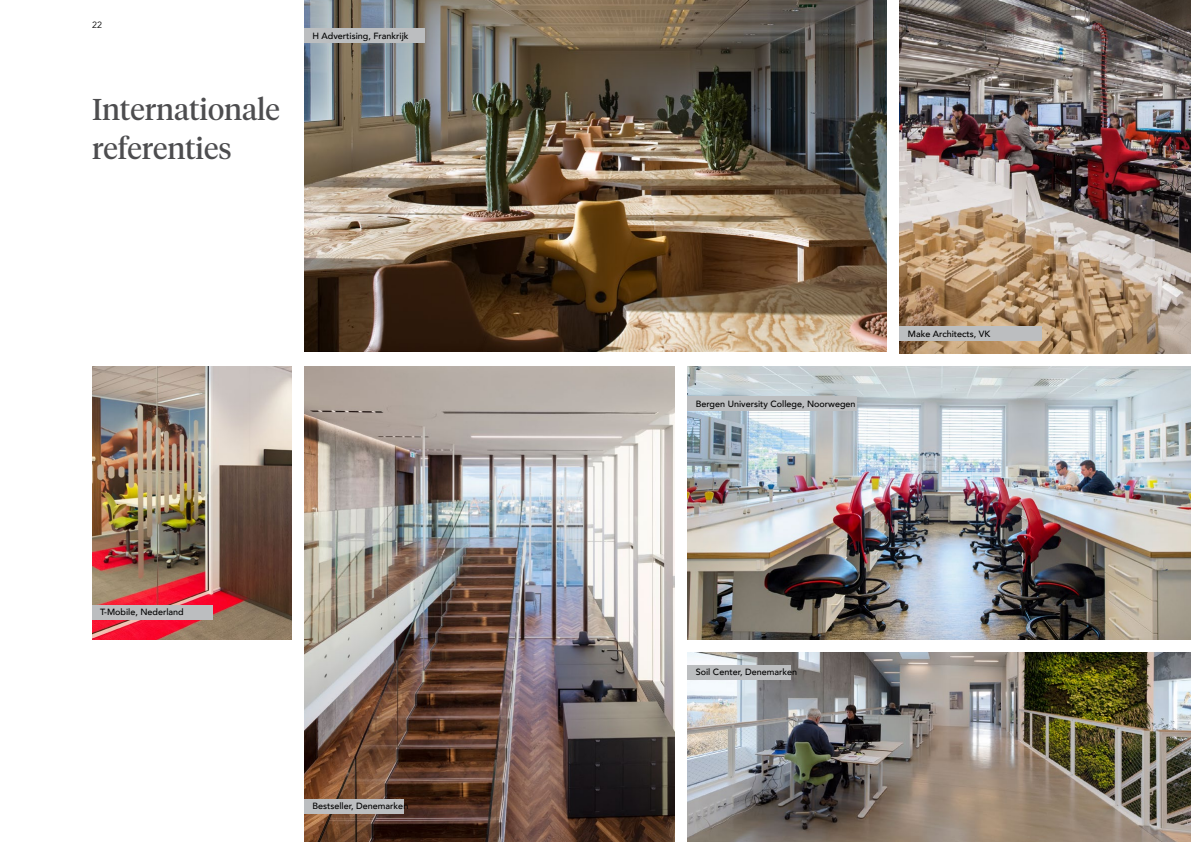
<style>
.page{position:relative;width:1191px;height:842px;background:#fff}
.page>*{position:absolute;margin:0;border:0;box-sizing:border-box;transform-origin:0 0}
.Heading{font:30px/39px "Tiempos Headline";color:#4d4d4f}
.t1{font:500 9px "Avenir";color:#000}
.t2{font:9px "Avenir";color:#000}
</style>
<div class="page">
<img style="left:304px;top:366px;width:370px;height:476px">
<img style="left:687px;top:366px;width:504px;height:273px">
<img style="left:899px;top:0;width:292px;height:353px">
<img style="left:304px;top:0;width:582px;height:351px">
<img style="left:687px;top:652px;width:504px;height:190px">
<img style="left:92px;top:366px;width:199px;height:273px">
<div style="left:899px;top:326px;width:142px;height:15px;background:#bcbec0"></div>
<div style="left:687px;top:397px;width:170px;height:14px;background:#bcbec0"></div>
<div style="left:687px;top:665px;width:104px;height:15px;background:#bcbec0"></div>
<div style="left:304px;top:799px;width:100px;height:14px;background:#bcbec0"></div>
<div style="left:92px;top:605px;width:121px;height:15px;background:#bcbec0"></div>
<div style="left:304px;top:28px;width:121px;height:15px;background:#bcbec0"></div>
<p class="t2" style="left:92px;top:20px;width:12px">22</p>
<p class="Heading" style="left:92px;top:88px;width:189px">Internationale referenties</p>
<p class="t1" style="left:312px;top:28px;width:98px">H Advertising, Frankrijk</p>
<p class="t1" style="left:100px;top:604px;width:85px">T-Mobile, Nederland</p>
<p class="t1" style="left:312px;top:798px;width:97px">Bestseller, Denemarken</p>
<p class="t1" style="left:696px;top:396px;width:161px">Bergen University College, Noorwegen</p>
<p class="t1" style="left:908px;top:326px;width:84px">Make Architects, VK</p>
<p class="t1" style="left:696px;top:664px;width:103px">Soil Center, Denemarken</p>
</div>
